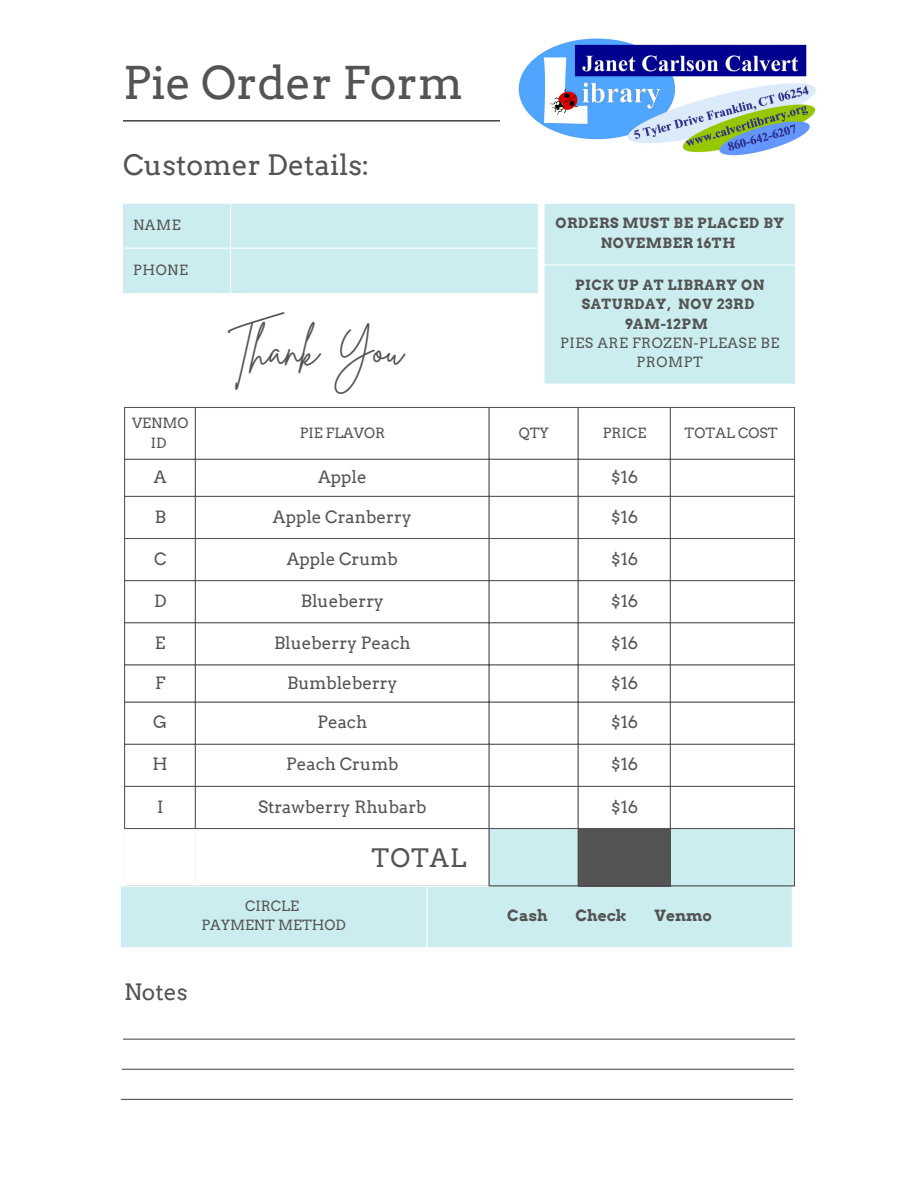
<style>
.page{position:relative;width:918px;height:1188px;background:#fff}
.page>*{position:absolute;margin:0;border:0;box-sizing:border-box;transform-origin:0 0}
.t1{font:45.15px "Arvo";color:#545454}
.t2{font:43.5px "Brittany Signature";color:#545454}
.t3{font:28.2px "Arvo";color:#545454}
.t4{font:25.35px "Arvo";letter-spacing:.04em;color:#545454}
.t5{font:22.5px "Arvo";color:#545454}
.t6{font:16.95px "Arvo";color:#545454}
.t7{font:700 15.45px "Arvo";color:#545454}
.t8{font:700 14.1px/19.2px "Arvo";letter-spacing:.04em;color:#545454;text-align:center}
.t9{font:14.1px/19px "Arvo";color:#545454;text-align:center}
.t10{font:14.1px/19.2px "Arvo";letter-spacing:.04em;color:#545454;text-align:center}
</style>
<div class="page">
<div style="left:123px;top:204px;width:415px;height:89px;background:#ccedef"></div>
<hr style="left:123px;top:120px;width:672px;height:1px;background:#000">
<div style="left:545px;top:204px;width:250px;height:180px;background:#ccedef"></div>
<hr style="left:123px;top:1039px;width:672px;height:1px;background:#545454">
<hr style="left:122px;top:1069px;width:672px;height:1px;background:#545454">
<hr style="left:121px;top:1099px;width:672px;height:1px;background:#545454">
<img style="left:501px;top:38px;width:315px;height:118px">
<svg style="left:121px;top:829px;width:673px;height:118px"></svg>
<div style="left:578px;top:828px;width:93px;height:58px;background:#545454"></div>
<hr style="left:124px;top:408px;width:1px;height:420px;background:#545454">
<hr style="left:195px;top:408px;width:1px;height:420px;background:#545454">
<hr style="left:488px;top:408px;width:2px;height:477px;background:#545454">
<hr style="left:578px;top:408px;width:1px;height:477px;background:#545454">
<hr style="left:670px;top:408px;width:1px;height:477px;background:#545454">
<hr style="left:794px;top:408px;width:1px;height:477px;background:#545454">
<hr style="left:124px;top:407px;width:671px;height:1px;background:#545454">
<hr style="left:124px;top:459px;width:671px;height:1px;background:#545454">
<hr style="left:124px;top:496px;width:671px;height:1px;background:#545454">
<hr style="left:124px;top:538px;width:671px;height:1px;background:#545454">
<hr style="left:124px;top:580px;width:671px;height:1px;background:#545454">
<hr style="left:124px;top:622px;width:671px;height:1px;background:#545454">
<hr style="left:124px;top:664px;width:671px;height:1px;background:#545454">
<hr style="left:124px;top:702px;width:671px;height:1px;background:#545454">
<hr style="left:124px;top:744px;width:671px;height:1px;background:#545454">
<hr style="left:124px;top:786px;width:671px;height:1px;background:#545454">
<hr style="left:124px;top:828px;width:671px;height:1px;background:#545454">
<hr style="left:488px;top:885px;width:307px;height:2px;background:#545454">
<hr style="left:124px;top:829px;width:1px;height:56px;background:#fff">
<hr style="left:195px;top:829px;width:1px;height:56px;background:#fff">
<hr style="left:124px;top:885px;width:364px;height:2px;background:#fff">
<p class="t1" style="left:123px;top:56px;width:342px">Pie Order Form</p>
<p class="t3" style="left:123px;top:148px;width:248px">Customer Details:</p>
<p class="t9" style="left:133px;top:215px;width:49px">NAME</p>
<h1 class="t9" style="left:133px;top:260px;width:56px">PHONE</h1>
<p class="t2" style="left:228px;top:322px;width:177px">Thank You</p>
<h2 class="t8" style="left:555px;top:214px;width:230px">ORDERS MUST BE PLACED BY<br>NOVEMBER 16TH</h2>
<p class="t8" style="left:575px;top:276px;width:191px">PICK UP AT LIBRARY ON<br>SATURDAY, NOV 23RD</p>
<p class="t8" style="left:625px;top:314px;width:85px">9AM-12PM</p>
<h1 class="t10" style="left:560px;top:333px;width:221px">PIES ARE FROZEN-PLEASE BE<br>PROMPT</h1>
<p class="t9" style="left:132px;top:414px;width:58px">VENMO<br>ID</p>
<p class="t9" style="left:300px;top:423px;width:87px">PIE FLAVOR</p>
<p class="t9" style="left:519px;top:423px;width:32px">QTY</p>
<p class="t9" style="left:603px;top:423px;width:45px">PRICE</p>
<p class="t9" style="left:685px;top:423px;width:94px">TOTAL COST</p>
<p class="t6" style="left:154px;top:467px;width:14px">A</p>
<p class="t6" style="left:318px;top:467px;width:50px">Apple</p>
<p class="t6" style="left:611px;top:467px;width:29px">$16</p>
<p class="t6" style="left:155px;top:506px;width:13px">B</p>
<p class="t6" style="left:273px;top:506px;width:140px">Apple Cranberry</p>
<p class="t6" style="left:611px;top:506px;width:29px">$16</p>
<p class="t6" style="left:154px;top:549px;width:14px">C</p>
<p class="t6" style="left:287px;top:549px;width:113px">Apple Crumb</p>
<p class="t6" style="left:611px;top:549px;width:29px">$16</p>
<p class="t6" style="left:154px;top:591px;width:14px">D</p>
<p class="t6" style="left:301px;top:591px;width:85px">Blueberry</p>
<p class="t6" style="left:611px;top:591px;width:29px">$16</p>
<p class="t6" style="left:155px;top:633px;width:12px">E</p>
<p class="t6" style="left:274px;top:633px;width:138px">Blueberry Peach</p>
<p class="t6" style="left:611px;top:633px;width:29px">$16</p>
<p class="t6" style="left:155px;top:673px;width:12px">F</p>
<p class="t6" style="left:287px;top:673px;width:112px">Bumbleberry</p>
<p class="t6" style="left:611px;top:673px;width:29px">$16</p>
<p class="t6" style="left:153px;top:712px;width:15px">G</p>
<p class="t6" style="left:317px;top:712px;width:51px">Peach</p>
<p class="t6" style="left:611px;top:712px;width:29px">$16</p>
<p class="t6" style="left:153px;top:754px;width:17px">H</p>
<p class="t6" style="left:286px;top:754px;width:114px">Peach Crumb</p>
<p class="t6" style="left:611px;top:754px;width:29px">$16</p>
<p class="t6" style="left:157px;top:796px;width:8px">I</p>
<h3 class="t6" style="left:258px;top:796px;width:170px">Strawberry Rhubarb</h3>
<p class="t6" style="left:611px;top:796px;width:29px">$16</p>
<p class="t4" style="left:372px;top:843px;width:96px">TOTAL</p>
<p class="t9" style="left:245px;top:897px;width:55px">CIRCLE</p>
<p class="t9" style="left:201px;top:916px;width:146px">PAYMENT METHOD</p>
<p class="t5" style="left:124px;top:978px;width:65px">Notes</p>
<p class="t7" style="left:507px;top:906px;width:42px">Cash</p>
<p class="t7" style="left:576px;top:906px;width:53px">Check</p>
<p class="t7" style="left:655px;top:906px;width:59px">Venmo</p>
</div>
